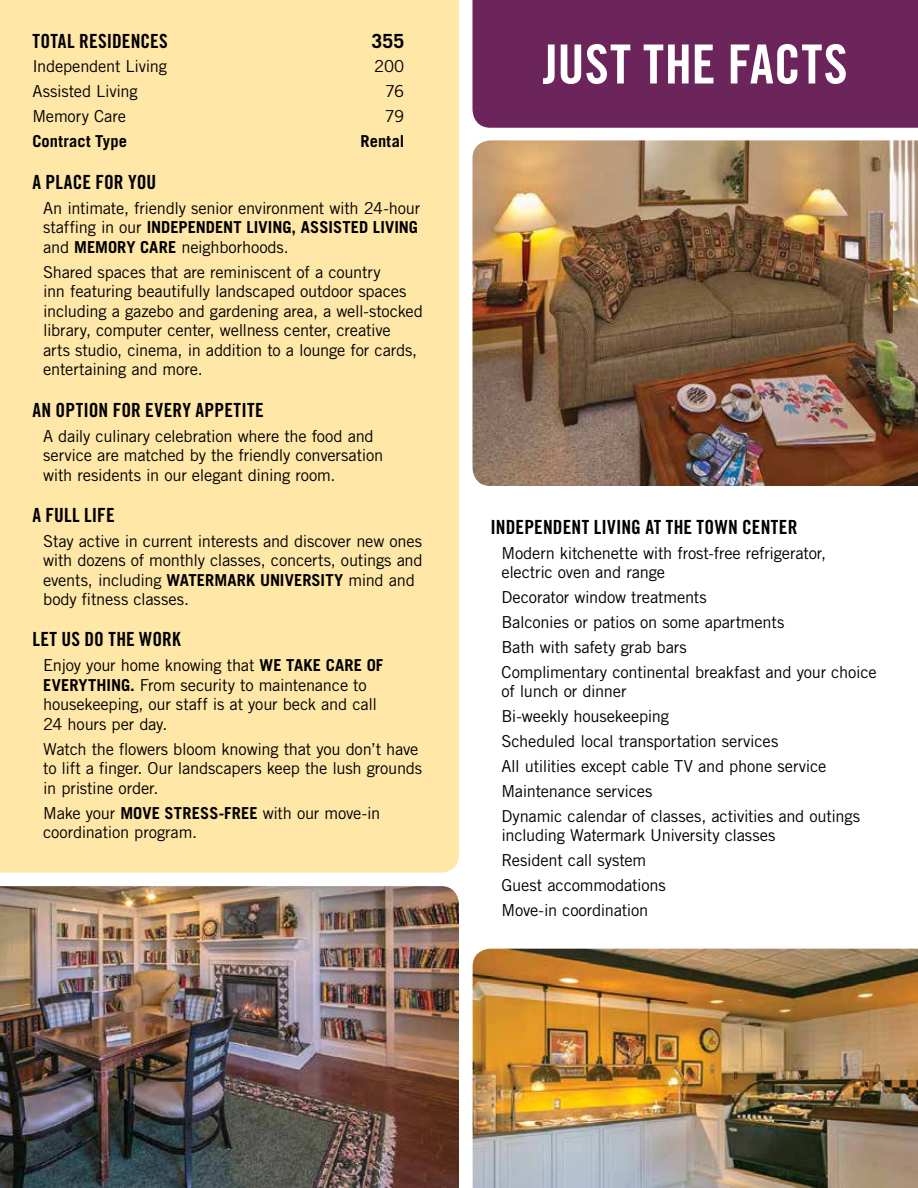
<style>
.page{position:relative;width:918px;height:1188px;background:#fff}
.page>*{position:absolute;margin:0;border:0;box-sizing:border-box;transform-origin:0 0}
.t1{font:54px "Trade Gothic Bold Cond Twenty";letter-spacing:.01em;color:#fff}
.t2{font:19.5px "Trade Gothic Bold Cond Twenty";letter-spacing:.01em;color:#000}
.t3{font:700 19.5px "Trade Gothic";color:#000}
.t4{font:16.5px/19.5px "Trade Gothic";letter-spacing:-.015em;color:#000}
.t5{font:700 16.5px "Trade Gothic";letter-spacing:.005em;color:#000}
.s1{font-weight:700}
</style>
<div class="page">
<div style="left:0;top:0;width:459px;height:873px;background:#ffe7a8"></div>
<div style="left:472px;top:0;width:446px;height:128px;background:#6c255b"></div>
<img style="left:472px;top:140px;width:446px;height:346px">
<img style="left:0;top:886px;width:459px;height:302px">
<img style="left:473px;top:949px;width:445px;height:239px">
<p class="t2" style="left:32px;top:29px;width:137px">TOTAL RESIDENCES</p>
<p class="t3" style="left:371px;top:29px;width:34px">355</p>
<p class="t4" style="left:32px;top:57px;width:136px">Independent Living</p>
<p class="t4" style="left:374px;top:57px;width:32px">200</p>
<p class="t4" style="left:32px;top:82px;width:107px">Assisted Living</p>
<p class="t4" style="left:385px;top:82px;width:21px">76</p>
<p class="t4" style="left:32px;top:106px;width:95px">Memory Care</p>
<p class="t4" style="left:385px;top:106px;width:21px">79</p>
<p class="t5" style="left:32px;top:131px;width:96px">Contract Type</p>
<p class="t5" style="left:361px;top:131px;width:45px">Rental</p>
<p class="t2" style="left:32px;top:170px;width:125px">A PLACE FOR YOU</p>
<p class="t4" style="left:43px;top:198px;width:379px">An intimate, friendly senior environment with 24-hour staffing in our <span class="s1">INDEPENDENT LIVING, ASSISTED LIVING </span>and <span class="s1">MEMORY CARE</span> neighborhoods.</p>
<p class="t4" style="left:43px;top:262px;width:381px">Shared spaces that are reminiscent of a country<br>inn featuring beautifully landscaped outdoor spaces including a gazebo and gardening area, a well-stocked library, computer center, wellness center, creative<br>arts studio, cinema, in addition to a lounge for cards, entertaining and more.</p>
<p class="t2" style="left:32px;top:398px;width:233px">AN OPTION FOR EVERY APPETITE</p>
<p class="t4" style="left:43px;top:426px;width:342px">A daily culinary celebration where the food and service are matched by the friendly conversation with residents in our elegant dining room.</p>
<p class="t2" style="left:32px;top:503px;width:84px">A FULL LIFE</p>
<p class="t4" style="left:43px;top:531px;width:381px">Stay active in current interests and discover new ones with dozens of monthly classes, concerts, outings and events, including <span class="s1">WATERMARK UNIVERSITY</span> mind and body fitness classes.</p>
<p class="t2" style="left:32px;top:628px;width:150px">LET US DO THE WORK</p>
<p class="t4" style="left:43px;top:655px;width:342px">Enjoy your home knowing that <span class="s1">WE TAKE CARE OF EVERYTHING.</span> From security to maintenance to housekeeping, our staff is at your beck and call 24 hours per day.</p>
<p class="t4" style="left:43px;top:739px;width:381px">Watch the flowers bloom knowing that you don’t have to lift a finger. Our landscapers keep the lush grounds in pristine order.</p>
<p class="t4" style="left:43px;top:803px;width:339px">Make your <span class="s1">MOVE STRESS-FREE</span> with our move-in coordination program.</p>
<h1 class="t1" style="left:543px;top:31px;width:306px">JUST THE FACTS</h1>
<p class="t2" style="left:491px;top:515px;width:308px">INDEPENDENT LIVING AT THE TOWN CENTER</p>
<p class="t4" style="left:501px;top:543px;width:326px">Modern kitchenette with frost-free refrigerator, electric oven and range</p>
<p class="t4" style="left:501px;top:585px;width:377px;line-height:24.9px">Decorator window treatments<br>Balconies or patios on some apartments<br>Bath with safety grab bars<br>Complimentary continental breakfast and your choice</p>
<p class="t4" style="left:501px;top:679px;width:360px;line-height:24.9px">of lunch or dinner<br>Bi-weekly housekeeping<br>Scheduled local transportation services<br>All utilities except cable TV and phone service Maintenance services<br>Dynamic calendar of classes, activities and outings</p>
<p class="t4" style="left:501px;top:823px;width:276px;line-height:24.9px">including Watermark University classes<br>Resident call system<br>Guest accommodations<br>Move-in coordination</p>
</div>
